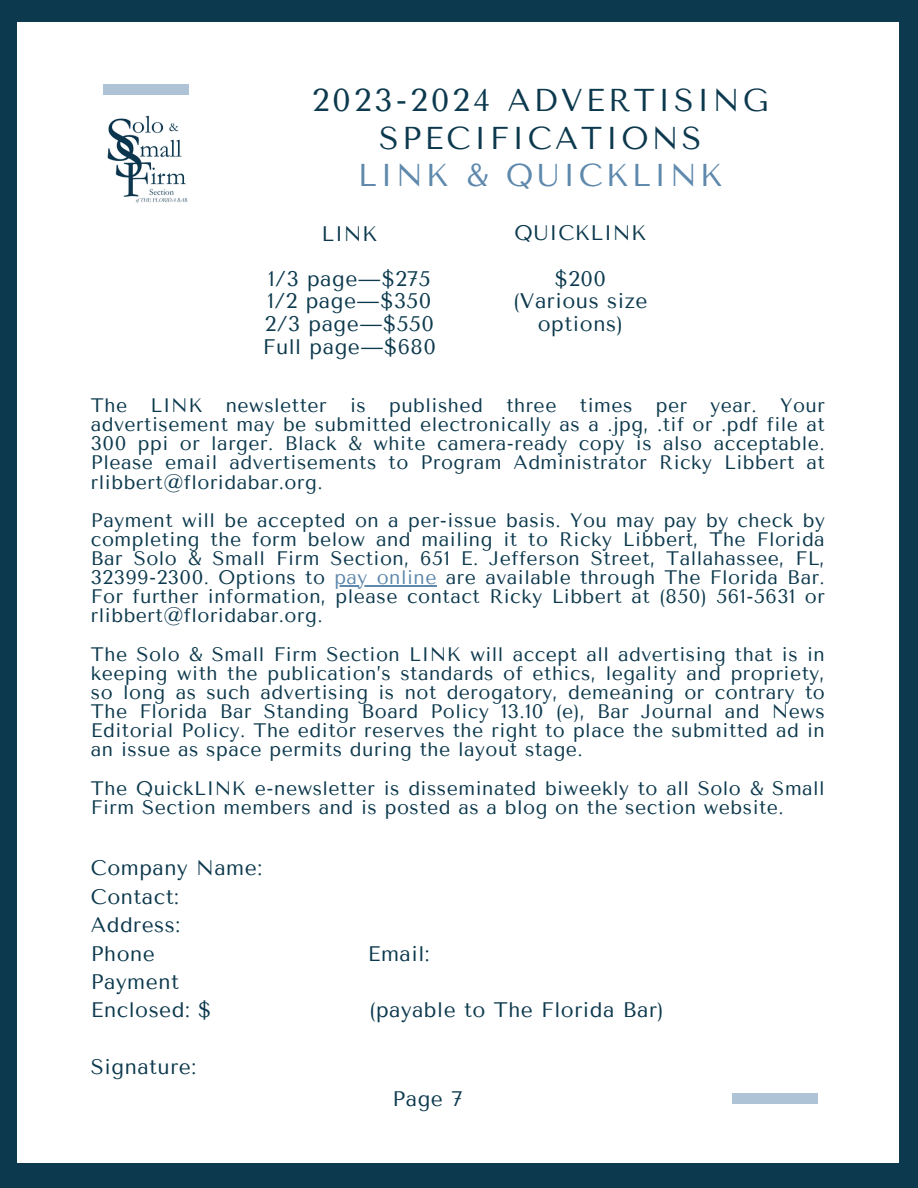
<style>
.page{position:relative;width:918px;height:1188px;background:#0c394d}
.page>*{position:absolute;margin:0;border:0;box-sizing:border-box;transform-origin:0 0}
.t1{font:31.5px "Tenor Sans";letter-spacing:.1em;color:#0c394d}
.t2{font:31.5px "Tenor Sans";letter-spacing:.1em;color:#5e88ac}
.t3{font:21px "Tenor Sans";letter-spacing:.025em;color:#0c394d}
.t4{font:19.5px/19.2px "Tenor Sans";letter-spacing:.025em;color:#0c394d;text-align:justify}
.s1{color:#5e88ac}
</style>
<div class="page">
<div style="left:17px;top:22px;width:882px;height:1141px;background:#fff"></div>
<div style="left:103px;top:84px;width:86px;height:10px;background:#aec3d5"></div>
<div style="left:732px;top:1094px;width:85px;height:10px;background:#aec3d5"></div>
<img style="left:107px;top:115px;width:81px;height:88px">
<hr style="left:334px;top:585px;width:103px;height:1px;background:#5e88ac">
<p class="t1" style="left:312px;top:82px;width:458px">2023-2024 ADVERTISING</p>
<p class="t1" style="left:379px;top:120px;width:324px">SPECIFICATIONS</p>
<p class="t2" style="left:358px;top:157px;width:366px">LINK &amp; QUICKLINK</p>
<p class="t3" style="left:322px;top:221px;width:57px">LINK</p>
<p class="t3" style="left:268px;top:266px;width:164px">1/3 page—$275</p>
<p class="t3" style="left:267px;top:289px;width:166px">1/2 page—$350</p>
<p class="t3" style="left:265px;top:312px;width:171px">2/3 page—$550</p>
<p class="t3" style="left:263px;top:334px;width:175px">Full page—$680</p>
<p class="t4" style="left:91px;top:396px;width:735px">The LINK newsletter is published three times per year. Your advertisement may be submitted electronically as a .jpg, .tif or .pdf file at 300 ppi or larger. Black &amp; white camera-ready copy is also acceptable.<br>Please email advertisements to Program Administrator Ricky Libbert at rlibbert@floridabar.org.</p>
<p class="t4" style="left:91px;top:511px;width:735px">Payment will be accepted on a per-issue basis. You may pay by check by completing the form below and mailing it to Ricky Libbert, The Florida Bar Solo &amp; Small Firm Section, 651 E. Jefferson Street, Tallahassee, FL, 32399-2300. Options to <span class="s1">pay online</span> are available through The Florida Bar.<br>For further information, please contact Ricky Libbert at (850) 561-5631 or rlibbert@floridabar.org.</p>
<p class="t4" style="left:91px;top:644px;width:735px">The Solo &amp; Small Firm Section LINK will accept all advertising that is in keeping with the publication’s standards of ethics, legality and propriety, so long as such advertising is not derogatory, demeaning or contrary to The Florida Bar Standing Board Policy 13.10 (e), Bar Journal and News Editorial Policy. The editor reserves the right to place the submitted ad in an issue as space permits during the layout stage.</p>
<p class="t4" style="left:91px;top:778px;width:735px">The QuickLINK e-newsletter is disseminated biweekly to all Solo &amp; Small<br>Firm Section members and is posted as a blog on the section website.</p>
<p class="t3" style="left:514px;top:221px;width:134px">QUICKLINK</p>
<p class="t3" style="left:555px;top:266px;width:53px">$200</p>
<p class="t3" style="left:513px;top:289px;width:136px">(Various size</p>
<p class="t3" style="left:538px;top:312px;width:87px">options)</p>
<p class="t3" style="left:91px;top:856px;width:173px">Company Name:</p>
<p class="t3" style="left:91px;top:885px;width:89px">Contact:</p>
<p class="t3" style="left:91px;top:913px;width:91px">Address:</p>
<p class="t3" style="left:91px;top:941px;width:66px">Phone</p>
<p class="t3" style="left:368px;top:941px;width:63px">Email:</p>
<p class="t3" style="left:91px;top:970px;width:89px">Payment</p>
<p class="t3" style="left:91px;top:998px;width:122px">Enclosed: $</p>
<p class="t3" style="left:369px;top:998px;width:296px">(payable to The Florida Bar)</p>
<p class="t3" style="left:91px;top:1055px;width:107px">Signature:</p>
<p class="t3" style="left:392px;top:1086px;width:72px">Page 7</p>
</div>
